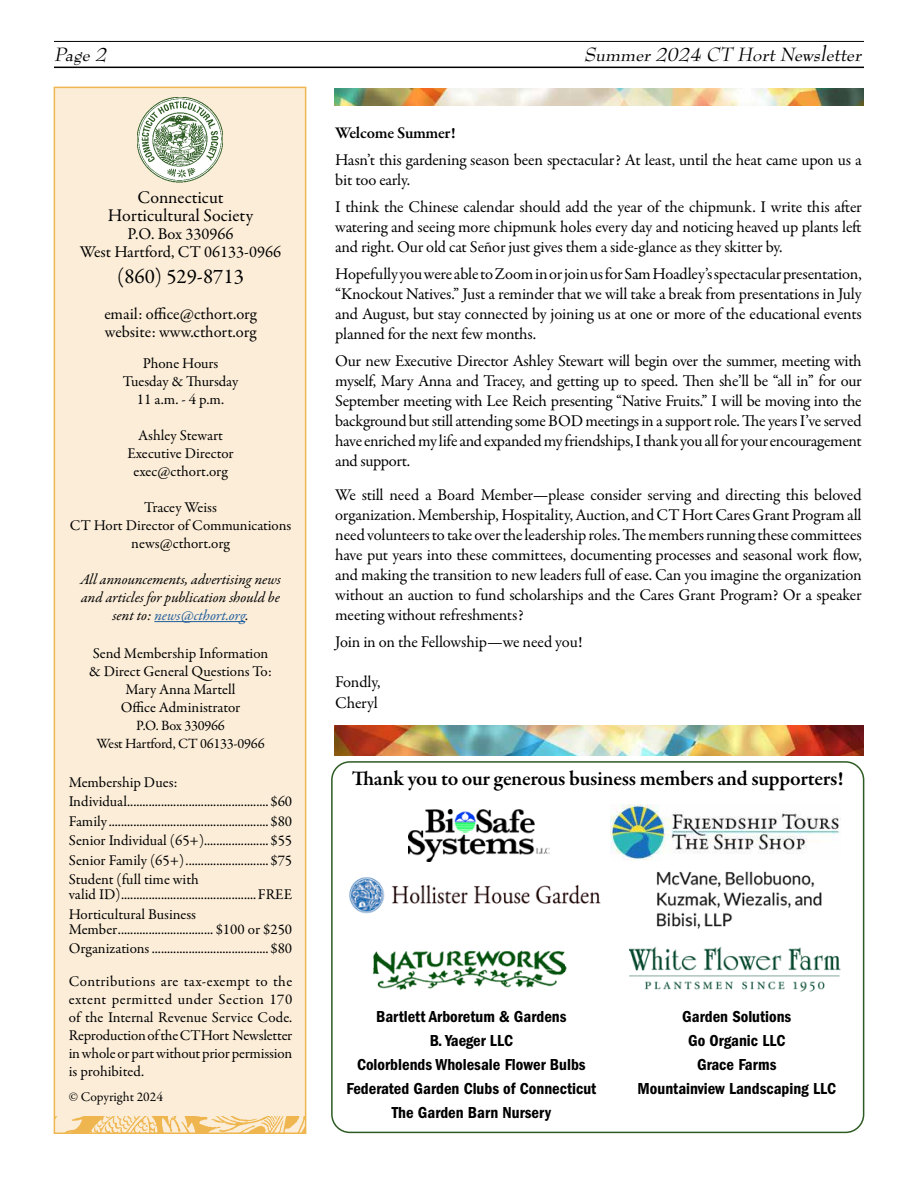
<style>
.page{position:relative;width:918px;height:1188px;background:#fff}
.page>*{position:absolute;margin:0;border:0;box-sizing:border-box;transform-origin:0 0}
.t1{font:600 21px "Garamond Premr Pro";letter-spacing:-.015em;color:#000}
.t2{font:italic 21px "Bernhard Modern Std";color:#000}
.t3{font:21px "Garamond Premr Pro";color:#000}
.t4{font:18px/18px "Garamond Premr Pro";color:#000;text-align:center}
.t5{font:16.5px/20.1px "Garamond Premr Pro";letter-spacing:-.01em;color:#000;text-align:justify}
.t6{font:16.5px/24px "ITC Franklin Gothic Std Dm Cd";color:#000;text-align:center}
.t7{font:600 16.5px "Garamond Premr Pro";letter-spacing:-.02em;color:#000}
.t8{font:15px/18px "Garamond Premr Pro";letter-spacing:-.005em;color:#000;text-align:center}
.t9{font:italic 15px/18px "Garamond Premr Pro";letter-spacing:-.005em;color:#000;text-align:center}
.t10{font:14.25px/18px "Garamond Premr Pro";letter-spacing:-.015em;color:#000;text-align:center}
.t11{font:13.5px "Garamond Premr Pro";color:#000}
.s1{color:#215e9e}
</style>
<div class="page">
<hr style="left:54px;top:41px;width:810px;height:1px;background:#000">
<hr style="left:54px;top:67px;width:810px;height:1px;background:#000">
<div style="left:54px;top:87px;width:252px;height:1047px;background:#fbedd8;border:2px solid #efb64f"></div>
<img style="left:54px;top:1117px;width:252px;height:16px">
<hr style="left:154px;top:621px;width:91px;height:1px;background:#215e9e">
<div style="left:331px;top:761px;width:533px;height:372px;border:2px solid #2d5b22;border-radius:18px"></div>
<img style="left:372px;top:950px;width:195px;height:40px">
<img style="left:629px;top:946px;width:212px;height:46px">
<img style="left:656px;top:871px;width:166px;height:58px">
<img style="left:349px;top:877px;width:252px;height:37px">
<img style="left:137px;top:98px;width:86px;height:84px">
<img style="left:611px;top:804px;width:229px;height:56px">
<img style="left:408px;top:810px;width:141px;height:51px">
<img style="left:334px;top:89px;width:529px;height:16px">
<img style="left:334px;top:726px;width:529px;height:30px">
<p class="t2" style="left:54px;top:43px;width:58px">Page 2</p>
<p class="t2" style="left:584px;top:43px;width:283px">Summer2024 CT HortNewsletter</p>
<p class="t4" style="left:108px;top:189px;width:147px">Connecticut<br>Horticultural Society</p>
<p class="t5" style="left:80px;top:225px;width:203px;line-height:18px;text-align:center">P.O. Box 330966<br>West Hartford, CT 06133-0966</p>
<p class="t3" style="left:117px;top:263px;width:128px">(860) 529-8713</p>
<p class="t5" style="left:104px;top:305px;width:154px;line-height:18px">email: office@cthort.org website: www.cthort.org</p>
<p class="t8" style="left:123px;top:355px;width:117px">Phone Hours<br>Tuesday &amp; Thursday<br>11 a.m. - 4 p.m.</p>
<p class="t8" style="left:127px;top:427px;width:108px">Ashley Stewart<br>Executive Director exec@cthort.org</p>
<p class="t8" style="left:70px;top:499px;width:223px">Tracey Weiss<br>CT Hort Director of Communications news@cthort.org</p>
<p class="t9" style="left:80px;top:571px;width:203px">All announcements, advertising news and articles for publication should be sent to: <span class="s1">news@cthort.org</span>.</p>
<p class="t8" style="left:89px;top:644px;width:184px">Send Membership Information &amp; Direct General Questions To:<br>Mary Anna Martell<br>Office Administrator</p>
<p class="t10" style="left:97px;top:716px;width:170px">P.O. Box 330966<br>West Hartford, CT 06133-0966</p>
<p class="t8" style="left:69px;top:772px;width:225px;line-height:19.5px;text-align:left">Membership Dues:<br>Individual..............................................$60<br>Family....................................................$80<br>Senior Individual (65+).....................$55<br>Senior Family (65+)...........................$75<br>Student (full time with</p>
<p class="t8" style="left:69px;top:885px;width:225px;line-height:19.5px;text-align:left">valid ID)............................................FREE<br>Horticultural Business</p>
<p class="t8" style="left:69px;top:919px;width:225px;line-height:19.5px;text-align:left">Member............................... $100 or $250<br>Organizations......................................$80</p>
<p class="t8" style="left:69px;top:973px;width:225px;text-align:justify">Contributions are tax-exempt to the extent permitted under Section 170 of the Internal Revenue Service Code.<br>Reproduction of the CTHort Newsletter in whole or part without prior permission is prohibited.</p>
<p class="t11" style="left:69px;top:1089px;width:96px">© Copyright 2024</p>
<p class="t7" style="left:335px;top:123px;width:122px">Welcome Summer!</p>
<p class="t5" style="left:335px;top:150px;width:528px">Hasn’t this gardening season been spectacular? At least, until the heat came upon us a bit too early.</p>
<p class="t5" style="left:335px;top:197px;width:528px">I think the Chinese calendar should add the year of the chipmunk. I write this after watering and seeing more chipmunk holes every day and noticing heaved up plants left and right. Our old cat Señor just gives them a side-glance as they skitter by.</p>
<p class="t5" style="left:335px;top:264px;width:528px">Hopefully you were able to Zoom in or join us for Sam Hoadley’s spectacular presentation, “Knockout Natives.” Just a reminder that we will take a break from presentations in July and August, but stay connected by joining us at one or more of the educational events planned for the next few months.</p>
<p class="t5" style="left:335px;top:351px;width:528px">Our new Executive Director Ashley Stewart will begin over the summer, meeting with myself, Mary Anna and Tracey, and getting up to speed. Then she’ll be “all in” for our September meeting with Lee Reich presenting “Native Fruits.” I will be moving into the background but still attending some BOD meetings in a support role. The years I’ve served have enriched my life and expanded my friendships, I thank you all for your encouragement and support.</p>
<p class="t5" style="left:335px;top:485px;width:528px">We still need a Board Member—please consider serving and directing this beloved organization. Membership, Hospitality, Auction, and CT Hort Cares Grant Program all need volunteers to take over the leadership roles. The members running these committees have put years into these committees, documenting processes and seasonal work flow, and making the transition to new leaders full of ease. Can you imagine the organization without an auction to fund scholarships and the Cares Grant Program? Or a speaker meeting without refreshments?</p>
<p class="t5" style="left:335px;top:632px;width:249px">Join in on the Fellowship—we need you!</p>
<p class="t5" style="left:335px;top:673px;width:47px">Fondly,<br>Cheryl</p>
<p class="t1" style="left:352px;top:766px;width:493px">Thank you to our generous business members and supporters!</p>
<p class="t6" style="left:346px;top:1005px;width:251px">Bartlett Arboretum &amp; Gardens<br>B. Yaeger LLC<br>Colorblends Wholesale Flower Bulbs<br>Federated Garden Clubs of Connecticut<br>The Garden Barn Nursery</p>
<p class="t6" style="left:638px;top:1005px;width:200px">Garden Solutions<br>Go Organic LLC<br>Grace Farms<br>Mountainview Landscaping LLC</p>
</div>
